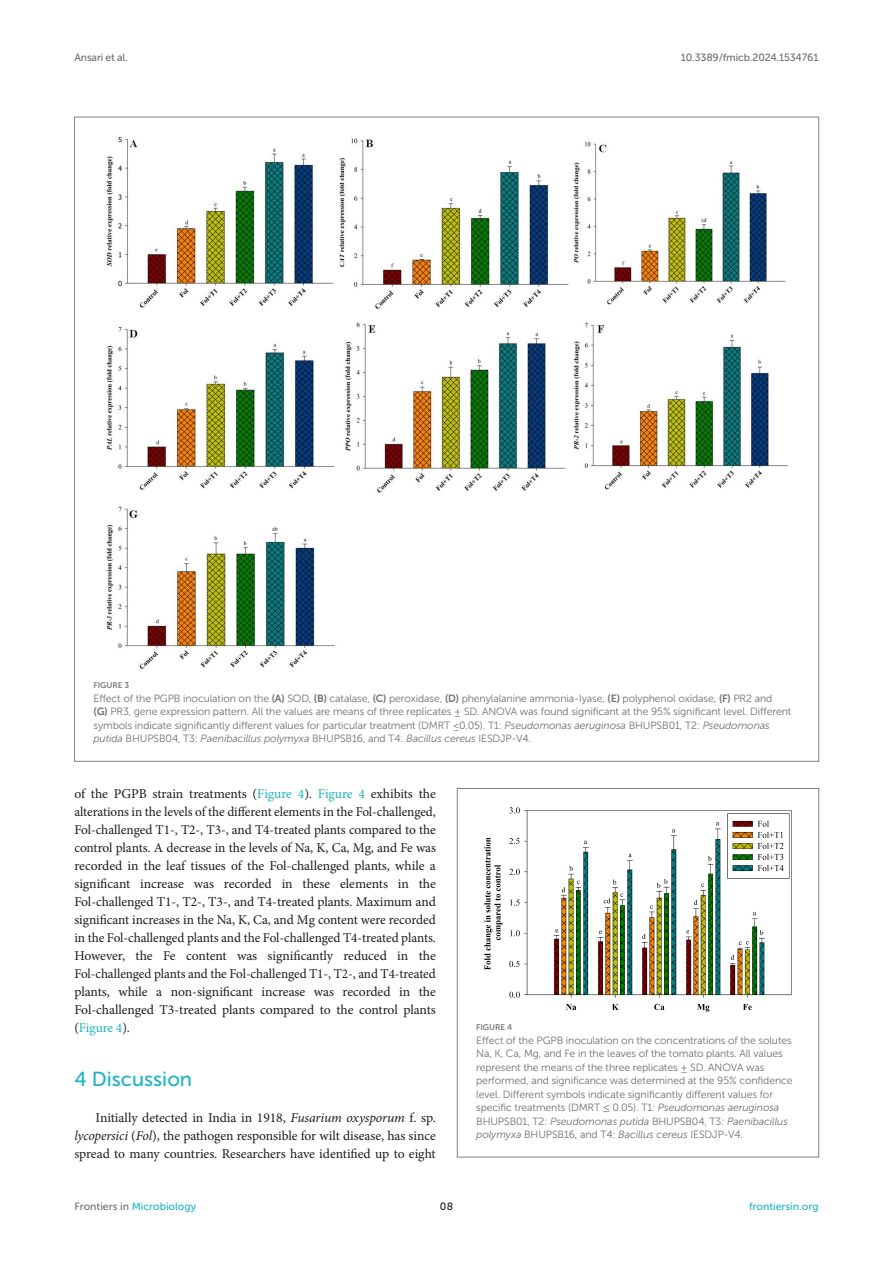
<style>
.page{position:relative;width:893px;height:1263px;background:#fff}
.page>*{position:absolute;margin:0;border:0;box-sizing:border-box;transform-origin:0 0}
.HEAD_1{font:20.25px "Museo Sans 500";color:#1db5c3}
.TEXT{font:13.5px/18px "Minion Pro";letter-spacing:-.005em;color:#1b1c1b;text-align:justify}
.FIG_LEG{font:10.5px/13.5px "Museo Sans 300";letter-spacing:-.01em;color:#706f70}
.t1{font:10.5px "Museo Sans 500";color:#1db5c3}
.t2{font:10.5px "Museo Sans 500";letter-spacing:-.015em;color:#706f70}
.t3{font:10.5px "Museo Sans 500";color:#1b1c1b}
.FIG_HD{font:8.25px "Museo Sans 700";letter-spacing:-.01em;color:#7e7f7f}
.s1{font-family:"Museo Sans 700"}
.s2{font-style:italic}
.s3{color:#1db5c3}
.s4{font-family:"STIX General"}
.s5{color:#706f70}
</style>
<div class="page">
<img style="left:106px;top:136px;width:682px;height:533px">
<img style="left:485px;top:807px;width:306px;height:204px">
<div style="left:457px;top:788px;width:362px;height:369px;border:1px solid #808285"></div>
<p class="t2" style="left:74px;top:51px;width:55px">Ansari et al.</p>
<p class="t2" style="left:681px;top:51px;width:139px">10.3389/fmicb.2024.1534761</p>
<p class="FIG_HD" style="left:94px;top:681px;width:37px">FIGURE 3</p>
<p class="FIG_LEG" style="left:94px;top:691px;width:699px">Effect of the PGPB inoculation on the <span class="s1">(A)</span> SOD, <span class="s1">(B)</span> catalase, <span class="s1">(C)</span> peroxidase, <span class="s1">(D)</span> phenylalanine ammonia-lyase, <span class="s1">(E)</span> polyphenol oxidase, <span class="s1">(F)</span> PR2 and<br><span class="s1">(G)</span> PR3, gene expression pattern. All the values are means of three replicates ± SD. ANOVA was found significant at the 95% significant level. Different symbols indicate significantly different values for particular treatment (DMRT ≤0.05). T1: <span class="s2">Pseudomonas aeruginosa</span> BHUPSB01, T2: <span class="s2">Pseudomonas putida</span> BHUPSB04, T3: <span class="s2">Paenibacillus polymyxa</span> BHUPSB16, and T4: <span class="s2">Bacillus cereus</span> IESDJP-V4.</p>
<p class="TEXT" style="left:74px;top:785px;width:363px">of the PGPB strain treatments (<span class="s3">Figure 4</span>). <span class="s3">Figure 4</span> exhibits the alterations in the levels of the different elements in the Fol-challenged, Fol-challenged T1-, T2-, T3-, and T4-treated plants compared to the control plants. A decrease in the levels of Na, K, Ca, Mg, and Fe was recorded in the leaf tissues of the Fol-challenged plants, while a significant increase was recorded in these elements in the Fol-challenged T1-, T2-, T3-, and T4-treated plants. Maximum and significant increases in the Na, K, Ca, and Mg content were recorded in the Fol-challenged plants and the Fol-challenged T4-treated plants.<br>However, the Fe content was significantly reduced in the Fol-challenged plants and the Fol-challenged T1-, T2-, and T4-treated plants, while a non-significant increase was recorded in the Fol-challenged T3-treated plants compared to the control plants (<span class="s3">Figure 4</span>).</p>
<p class="HEAD_1" style="left:74px;top:1068px;width:119px">4 Discussion</p>
<p class="TEXT" style="left:74px;top:1109px;width:363px;text-indent:21px">Initially detected in India in 1918, <span class="s2">Fusarium oxysporum</span> f. sp. <span class="s2">lycopersici</span> (<span class="s2">Fol</span>), the pathogen responsible for wilt disease, has since spread to many countries. Researchers have identified up to eight</p>
<p class="FIG_HD" style="left:476px;top:1023px;width:37px">FIGURE 4</p>
<p class="FIG_LEG" style="left:476px;top:1033px;width:318px">Effect of the PGPB inoculation on the concentrations of the solutes Na, K, Ca, Mg, and Fe in the leaves of the tomato plants. All values represent the means of the three replicates ± SD. ANOVA was performed, and significance was determined at the 95% confidence level. Different symbols indicate significantly different values for specific treatments (DMRT <span class="s4">≤</span> 0.05). T1: <span class="s2">Pseudomonas aeruginosa </span>BHUPSB01, T2: <span class="s2">Pseudomonas putida</span> BHUPSB04, T3<span class="s2">: Paenibacillus polymyxa</span> BHUPSB16, and T4: <span class="s2">Bacillus cereus</span> IESDJP-V4.</p>
<p class="t1" style="left:74px;top:1200px;width:123px"><span class="s5">Frontiers in</span> Microbiology</p>
<p class="t3" style="left:440px;top:1200px;width:15px">08</p>
<p class="t1" style="left:749px;top:1200px;width:71px">frontiersin.org</p>
</div>
